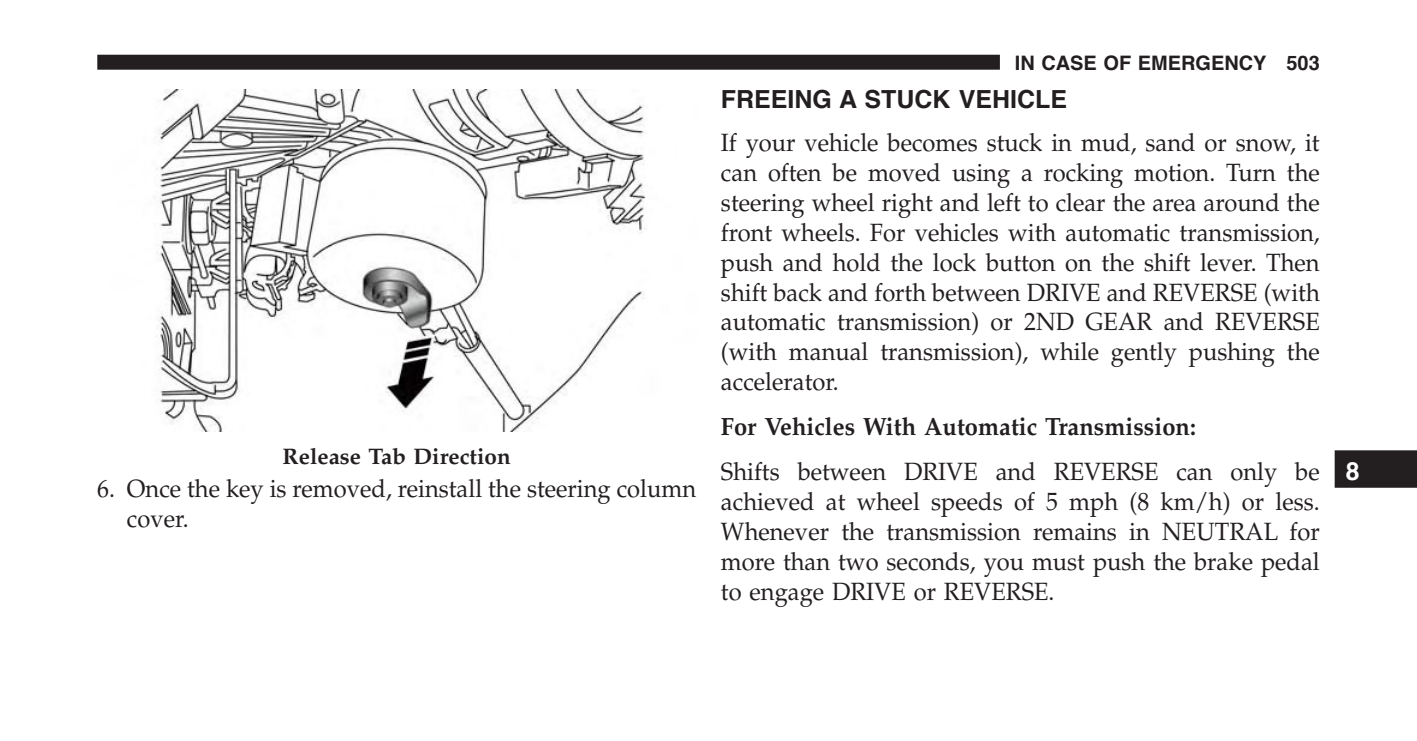
<style>
.page{position:relative;width:1417px;height:741px;background:#fff}
.page>*{position:absolute;margin:0;border:0;box-sizing:border-box;transform-origin:0 0}
.t1{font:25px/30px "Palatino";color:#231f20;text-align:justify;scale:.95 1}
.t2{font:700 25px "Palatino";color:#231f20;scale:.95 1}
.t3{font:700 25px "Helvetica";color:#231f20}
.t4{font:700 25px "Helvetica";color:#fff}
.t5{font:700 22.5px "Palatino";color:#231f20}
.t6{font:700 20px "Helvetica";color:#231f20}
</style>
<div class="page">
<div style="left:1335px;top:450px;width:82px;height:38px;background:#231f20"></div>
<img style="left:155px;top:89px;width:491px;height:343px">
<div style="left:97px;top:55px;width:903px;height:15px;background:#231f20"></div>
<p class="t5" style="left:283px;top:443px;width:230px">Release Tab Direction</p>
<p class="t1" style="left:127px;top:474px;width:601px;text-indent:-30px">6. Once the key is removed, reinstall the steering column cover.</p>
<p class="t6" style="left:1015px;top:54px;width:306px">IN CASE OF EMERGENCY 503</p>
<p class="t3" style="left:721px;top:89px;width:347px">FREEING A STUCK VEHICLE</p>
<p class="t1" style="left:721px;top:128px;width:632px">If your vehicle becomes stuck in mud, sand or snow, it can often be moved using a rocking motion. Turn the steering wheel right and left to clear the area around the front wheels. For vehicles with automatic transmission, push and hold the lock button on the shift lever. Then shift back and forth between DRIVE and REVERSE (with automatic transmission) or 2ND GEAR and REVERSE (with manual transmission), while gently pushing the accelerator.</p>
<p class="t2" style="left:721px;top:412px;width:501px">For Vehicles With Automatic Transmission:</p>
<p class="t1" style="left:721px;top:457px;width:632px">Shifts between DRIVE and REVERSE can only be achieved at wheel speeds of 5 mph (8 km/h) or less.<br>Whenever the transmission remains in NEUTRAL for more than two seconds, you must push the brake pedal to engage DRIVE or REVERSE.</p>
<p class="t4" style="left:1346px;top:461px;width:15px">8</p>
</div>
